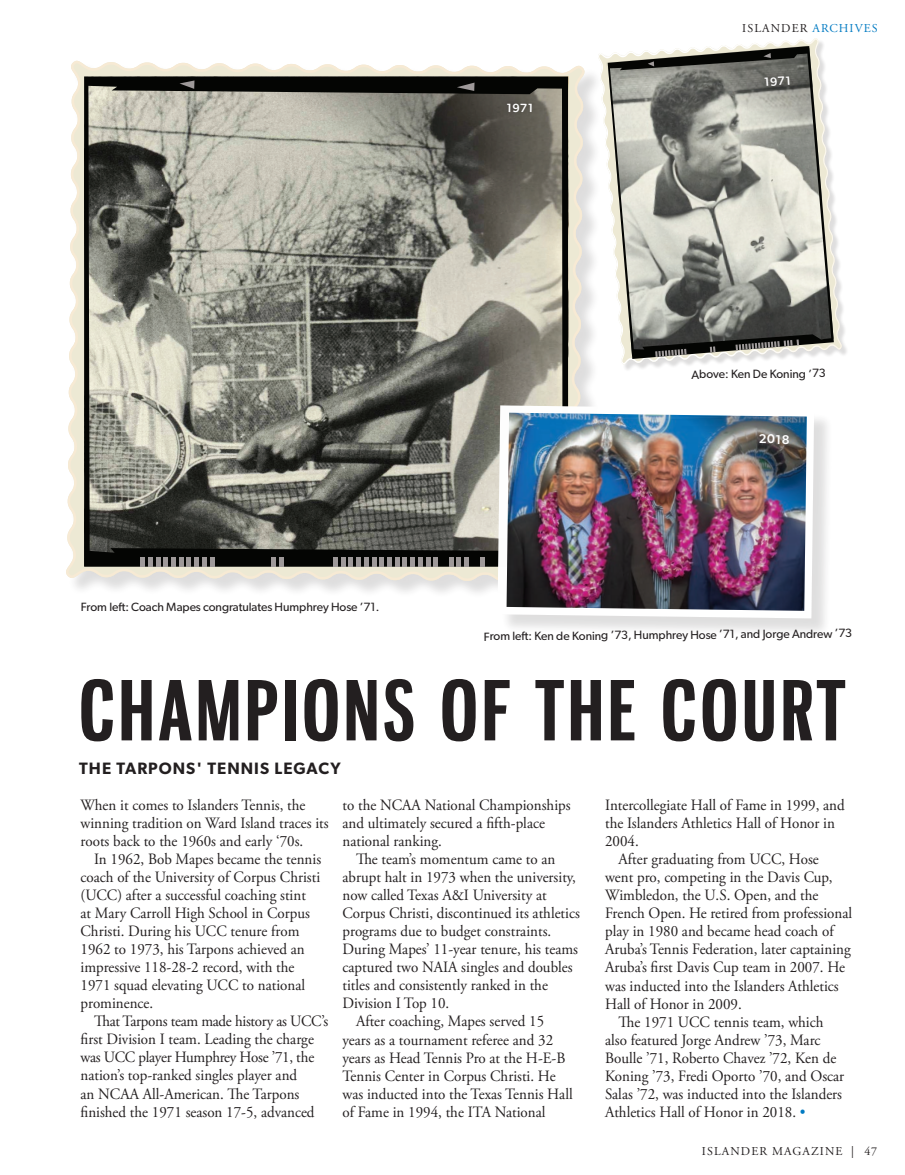
<style>
.page{position:relative;width:905px;height:1175px;background:#fff}
.page>*{position:absolute;margin:0;border:0;box-sizing:border-box;transform-origin:0 0}
.t1{font:700 81px "Gnuolane Rg";letter-spacing:.05em;color:#231f20}
._2024_Subhead_Intro{font:600 16.5px "Gibson";letter-spacing:.065em;color:#231f20}
._2023_Paragraph_Style{font:15.75px/18px "Adobe Garamond Pro";color:#231f20;scale:.95 1}
._2023_Paragraph_Style_Begin{font:15.75px/18px "Adobe Garamond Pro";color:#231f20;scale:.95 1}
.t2{font:500 12.75px "Gibson";color:#fff}
.t3{font:12px "Gibson";letter-spacing:-.01em;color:#231f20}
.Folio{font:12px "Adobe Garamond Pro";letter-spacing:.09em;color:#231f20}
.t4{font:500 12px "Gibson";color:#fff}
.s1{color:#007ac2}
</style>
<div class="page">
<div style="left:599px;top:40px;width:250px;height:332px;background:#231f20;opacity:.15"></div>
<svg style="left:598px;top:40px;width:211px;height:325px"></svg>
<svg style="left:607px;top:46px;width:226px;height:313px"></svg>
<svg style="left:655px;top:349px;width:31px;height:8px"></svg>
<svg style="left:709px;top:346px;width:6px;height:6px"></svg>
<svg style="left:735px;top:339px;width:64px;height:11px"></svg>
<svg style="left:763px;top:53px;width:7px;height:5px"></svg>
<svg style="left:647px;top:61px;width:7px;height:5px"></svg>
<div style="left:758px;top:70px;width:35px;height:20px;background:#231f20;opacity:.42"></div>
<div style="left:68px;top:63px;width:534px;height:538px;background:#231f20;opacity:.15"></div>
<svg style="left:66px;top:63px;width:518px;height:520px"></svg>
<svg style="left:84px;top:76px;width:484px;height:490px"></svg>
<div style="left:140px;top:557px;width:5px;height:9px;background:#9e9999"></div>
<div style="left:148px;top:557px;width:5px;height:9px;background:#9e9999"></div>
<svg style="left:156px;top:557px;width:4px;height:9px"></svg>
<div style="left:163px;top:557px;width:5px;height:9px;background:#9e9999"></div>
<div style="left:171px;top:557px;width:5px;height:9px;background:#9e9999"></div>
<div style="left:179px;top:557px;width:5px;height:9px;background:#9e9999"></div>
<div style="left:186px;top:557px;width:5px;height:9px;background:#9e9999"></div>
<div style="left:194px;top:557px;width:5px;height:9px;background:#9e9999"></div>
<div style="left:202px;top:557px;width:5px;height:9px;background:#9e9999"></div>
<svg style="left:210px;top:557px;width:4px;height:9px"></svg>
<div style="left:271px;top:557px;width:5px;height:9px;background:#9e9999"></div>
<div style="left:279px;top:557px;width:5px;height:9px;background:#9e9999"></div>
<div style="left:333px;top:557px;width:5px;height:9px;background:#9e9999"></div>
<svg style="left:341px;top:557px;width:4px;height:9px"></svg>
<div style="left:348px;top:557px;width:5px;height:9px;background:#9e9999"></div>
<div style="left:356px;top:557px;width:5px;height:9px;background:#9e9999"></div>
<div style="left:364px;top:557px;width:5px;height:9px;background:#9e9999"></div>
<div style="left:371px;top:557px;width:5px;height:9px;background:#9e9999"></div>
<div style="left:379px;top:557px;width:5px;height:9px;background:#9e9999"></div>
<div style="left:387px;top:557px;width:5px;height:9px;background:#9e9999"></div>
<svg style="left:395px;top:557px;width:4px;height:9px"></svg>
<div style="left:402px;top:557px;width:5px;height:9px;background:#9e9999"></div>
<div style="left:410px;top:557px;width:5px;height:9px;background:#9e9999"></div>
<div style="left:418px;top:557px;width:5px;height:9px;background:#9e9999"></div>
<div style="left:425px;top:557px;width:5px;height:9px;background:#9e9999"></div>
<div style="left:433px;top:557px;width:5px;height:9px;background:#9e9999"></div>
<svg style="left:449px;top:557px;width:4px;height:9px"></svg>
<div style="left:456px;top:557px;width:5px;height:9px;background:#9e9999"></div>
<div style="left:464px;top:557px;width:5px;height:9px;background:#9e9999"></div>
<div style="left:479px;top:557px;width:5px;height:9px;background:#9e9999"></div>
<svg style="left:457px;top:83px;width:17px;height:8px"></svg>
<svg style="left:179px;top:80px;width:15px;height:9px"></svg>
<div style="left:501px;top:97px;width:35px;height:19px;background:#57544c"></div>
<div style="left:500px;top:408px;width:333px;height:230px;background:#231f20;opacity:.15"></div>
<svg style="left:497px;top:405px;width:317px;height:213px"></svg>
<img style="left:507px;top:414px;width:299px;height:195px">
<div style="left:753px;top:427px;width:40px;height:20px;background:#231f20;opacity:.42"></div>
<p class="Folio" style="left:742px;top:21px;width:137px">ISLANDER <span class="s1">ARCHIVES</span></p>
<p class="t3" style="left:81px;top:599px;width:300px">From left: Coach Mapes congratulates Humphrey Hose ’71.</p>
<p class="t4" style="left:506px;top:101px;width:28px;rotate:1deg">1971</p>
<p class="t4" style="left:763px;top:75px;width:28px;rotate:-4deg">1971</p>
<p class="t3" style="left:691px;top:366px;width:136px">Above: Ken De Koning ’73</p>
<p class="t2" style="left:758px;top:431px;width:32px;rotate:1deg">2018</p>
<p class="t3" style="left:484px;top:627px;width:370px">From left: Ken de Koning ’73, Humphrey Hose ’71, and Jorge Andrew ’73</p>
<p class="t1" style="left:79px;top:661px;width:767px">CHAMPIONS OF THE COURT</p>
<p class="_2024_Subhead_Intro" style="left:79px;top:758px;width:263px">THE TARPONS' TENNIS LEGACY</p>
<p class="_2023_Paragraph_Style_Begin" style="left:81px;top:797px;width:263px">When it comes to Islanders Tennis, the winning tradition on Ward Island traces its roots back to the 1960s and early ‘70s.</p>
<p class="_2023_Paragraph_Style" style="left:81px;top:851px;width:255px;text-indent:13px">In 1962, Bob Mapes became the tennis coach of the University of Corpus Christi (UCC) after a successful coaching stint<br>at Mary Carroll High School in Corpus Christi. During his UCC tenure from 1962 to 1973, his Tarpons achieved an impressive 118-28-2 record, with the 1971 squad elevating UCC to national prominence.</p>
<p class="_2023_Paragraph_Style" style="left:81px;top:1013px;width:262px;text-indent:13px">That Tarpons team made history as UCC’s first Division I team. Leading the charge was UCC player Humphrey Hose ’71, the nation’s top-ranked singles player and<br>an NCAA All-American. The Tarpons finished the 1971 season 17-5, advanced</p>
<p class="_2023_Paragraph_Style" style="left:342px;top:797px;width:241px">to the NCAA National Championships and ultimately secured a fifth-place national ranking.</p>
<p class="_2023_Paragraph_Style" style="left:342px;top:851px;width:251px;text-indent:13px">The team’s momentum came to an abrupt halt in 1973 when the university, now called Texas A&amp;I University at Corpus Christi, discontinued its athletics programs due to budget constraints.<br>During Mapes’ 11-year tenure, his teams captured two NAIA singles and doubles titles and consistently ranked in the Division I Top 10.</p>
<p class="_2023_Paragraph_Style" style="left:342px;top:1013px;width:244px;text-indent:13px">After coaching, Mapes served 15 years as a tournament referee and 32 years as Head Tennis Pro at the H-E-B Tennis Center in Corpus Christi. He was inducted into the Texas Tennis Hall of Fame in 1994, the ITA National</p>
<p class="_2023_Paragraph_Style" style="left:605px;top:797px;width:254px">Intercollegiate Hall of Fame in 1999, and the Islanders Athletics Hall of Honor in<br>2004.</p>
<p class="_2023_Paragraph_Style" style="left:605px;top:851px;width:261px;text-indent:13px">After graduating from UCC, Hose<br>went pro, competing in the Davis Cup, Wimbledon, the U.S. Open, and the French Open. He retired from professional play in 1980 and became head coach of Aruba’s Tennis Federation, later captaining Aruba’s first Davis Cup team in 2007. He was inducted into the Islanders Athletics Hall of Honor in 2009.</p>
<p class="_2023_Paragraph_Style" style="left:605px;top:1013px;width:253px;text-indent:13px">The 1971 UCC tennis team, which also featured Jorge Andrew ’73, Marc Boulle ’71, Roberto Chavez ’72, Ken de Koning ’73, Fredi Oporto ’70, and Oscar Salas ’72, was inducted into the Islanders Athletics Hall of Honor in 2018. <span class="s1">•</span></p>
<p class="Folio" style="left:702px;top:1144px;width:177px">ISLANDER MAGAZINE | 47</p>
</div>
